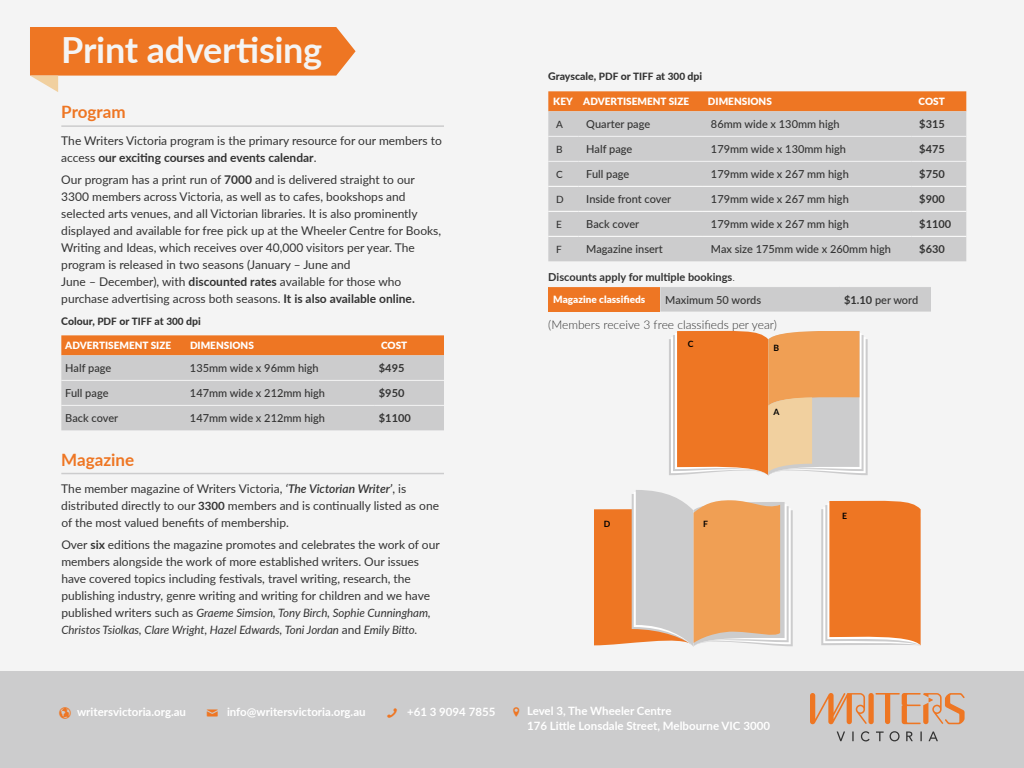
<style>
.page{position:relative;width:1024px;height:768px;background:#f4f4f4}
.page>*{position:absolute;margin:0;border:0;box-sizing:border-box;transform-origin:0 0}
.t1{font:700 36px "Lato";letter-spacing:-.01em;color:#f4f4f4}
.t2{font:700 17px "Lato";color:#ee7623}
.t3{font:12px/17px "Lato";color:#333}
.t4{font:300 12px "Lato";color:#333}
.t5{font:italic 11.5px/17px "Lato";color:#333}
.t6{font:700 11.5px/16px "Lato";color:#fff}
.t7{font:500 11px "Lato";color:#333}
.t8{font:700 11px "Lato";color:#333}
.t9{font:800 10.5px "Lato";color:#333}
.t10{font:900 10px "Lato";color:#fff}
.t11{font:500 10px "Lato";color:#333}
.t12{font:700 8.6px "Lato";color:#000}
.s1{font-weight:700}
.s2{font-size:10px}
.s3{font-weight:600;font-style:italic}
.s4{font-weight:700;font-size:11.5px}
.s5{font-style:normal;font-size:12px}
.s6{font-weight:300}
.s7{font-family:"Entypo";font-weight:400;font-size:24px;color:#ee7623}
</style>
<div class="page">
<div style="left:0;top:672px;width:1024px;height:96px;background:#cccccd"></div>
<div style="left:868px;top:693px;width:6px;height:31px;background:#ee7623;border-radius:3px"></div>
<svg style="left:810px;top:693px;width:57px;height:31px"></svg>
<svg style="left:875px;top:693px;width:90px;height:31px"></svg>
<svg style="left:837px;top:732px;width:8px;height:9px"></svg>
<svg style="left:852px;top:732px;width:2px;height:9px"></svg>
<svg style="left:861px;top:731px;width:9px;height:10px"></svg>
<svg style="left:876px;top:732px;width:8px;height:9px"></svg>
<svg style="left:890px;top:731px;width:10px;height:10px"></svg>
<svg style="left:906px;top:732px;width:7px;height:9px"></svg>
<svg style="left:920px;top:732px;width:2px;height:9px"></svg>
<svg style="left:929px;top:732px;width:9px;height:9px"></svg>
<svg style="left:30px;top:27px;width:326px;height:65px"></svg>
<hr style="left:61px;top:125px;width:383px;height:2px;background:#cccccd">
<hr style="left:61px;top:473px;width:383px;height:1px;background:#cccccd">
<svg style="left:61px;top:335px;width:383px;height:95px;background:#d3baa9"></svg>
<hr style="left:61px;top:380px;width:125px;height:1px;background:#f4f4f4">
<hr style="left:186px;top:380px;width:189px;height:1px;background:#f4f4f4">
<hr style="left:375px;top:380px;width:69px;height:1px;background:#f4f4f4">
<hr style="left:61px;top:405px;width:125px;height:1px;background:#f4f4f4">
<hr style="left:186px;top:405px;width:189px;height:1px;background:#f4f4f4">
<hr style="left:375px;top:405px;width:69px;height:1px;background:#f4f4f4">
<div style="left:548px;top:91px;width:418px;height:20px;background:#ee7623"></div>
<div style="left:548px;top:111px;width:418px;height:150px;background:#cccccd"></div>
<hr style="left:548px;top:136px;width:30px;height:1px;background:#f4f4f4">
<hr style="left:578px;top:136px;width:125px;height:1px;background:#f4f4f4">
<hr style="left:703px;top:136px;width:208px;height:1px;background:#f4f4f4">
<hr style="left:911px;top:136px;width:55px;height:1px;background:#f4f4f4">
<hr style="left:548px;top:161px;width:30px;height:1px;background:#f4f4f4">
<hr style="left:578px;top:161px;width:125px;height:1px;background:#f4f4f4">
<hr style="left:703px;top:161px;width:208px;height:1px;background:#f4f4f4">
<hr style="left:911px;top:161px;width:55px;height:1px;background:#f4f4f4">
<hr style="left:548px;top:186px;width:30px;height:1px;background:#fff">
<hr style="left:578px;top:186px;width:125px;height:1px;background:#fff">
<hr style="left:703px;top:186px;width:208px;height:1px;background:#fff">
<hr style="left:911px;top:186px;width:55px;height:1px;background:#fff">
<hr style="left:548px;top:211px;width:30px;height:1px;background:#fff">
<hr style="left:578px;top:211px;width:125px;height:1px;background:#fff">
<hr style="left:703px;top:211px;width:208px;height:1px;background:#fff">
<hr style="left:911px;top:211px;width:55px;height:1px;background:#fff">
<hr style="left:548px;top:236px;width:30px;height:1px;background:#fff">
<hr style="left:578px;top:236px;width:125px;height:1px;background:#fff">
<hr style="left:703px;top:236px;width:208px;height:1px;background:#fff">
<hr style="left:911px;top:236px;width:55px;height:1px;background:#fff">
<div style="left:548px;top:287px;width:112px;height:25px;background:#ee7623"></div>
<div style="left:660px;top:287px;width:271px;height:25px;background:#cccccd"></div>
<svg style="left:669px;top:331px;width:199px;height:144px;background:#e9a169"></svg>
<svg style="left:821px;top:500px;width:100px;height:145px;background:#ed863f"></svg>
<svg style="left:594px;top:490px;width:199px;height:156px;background:#e4b188"></svg>
<h1 class="t1" style="left:61px;top:23px;width:262px">Print advertising</h1>
<h2 class="t2" style="left:61px;top:100px;width:66px">Program</h2>
<p class="t3" style="left:61px;top:132px;width:382px">The Writers Victoria program is the primary resource for our members to access <span class="s1">our exciting courses and events calendar</span>.</p>
<p class="t3" style="left:61px;top:171px;width:381px">Our program has a print run of <span class="s1">7000</span> and is delivered straight to our 3300 members across Victoria, as well as to cafes, bookshops and selected arts venues, and all Victorian libraries. It is also prominently displayed and available for free pick up at the Wheeler Centre for Books, Writing and Ideas, which receives over 40,000 visitors per year. The program is released in two seasons (January – June and<br>June – December), with <span class="s1">discounted rates</span> available for those who purchase advertising across both seasons. <span class="s1">It is also available online.</span></p>
<p class="t9" style="left:61px;top:314px;width:141px">Colour, <span class="s2">PDF</span> or <span class="s2">TIFF</span> at <span class="s2">300</span> dpi</p>
<p class="t10" style="left:65px;top:338px;width:107px">ADVERTISEMENT SIZE</p>
<p class="t10" style="left:190px;top:338px;width:65px">DIMENSIONS</p>
<p class="t10" style="left:381px;top:338px;width:28px">COST</p>
<p class="t7" style="left:65px;top:360px;width:47px">Half page</p>
<p class="t7" style="left:190px;top:360px;width:130px">135mm wide x 96mm high</p>
<p class="t8" style="left:379px;top:360px;width:27px">$495</p>
<p class="t7" style="left:65px;top:385px;width:45px">Full page</p>
<p class="t7" style="left:190px;top:385px;width:137px">147mm wide x 212mm high</p>
<p class="t8" style="left:379px;top:385px;width:27px">$950</p>
<p class="t7" style="left:65px;top:410px;width:54px">Back cover</p>
<p class="t7" style="left:190px;top:410px;width:137px">147mm wide x 212mm high</p>
<p class="t8" style="left:379px;top:410px;width:33px">$1100</p>
<h2 class="t2" style="left:61px;top:447px;width:74px">Magazine</h2>
<p class="t3" style="left:61px;top:479px;width:379px">The member magazine of Writers Victoria, <span class="s3">‘The Victorian Writer’</span>, is distributed directly to our <span class="s4">3300</span> members and is continually listed as one of the most valued benefits of membership.</p>
<p class="t3" style="left:61px;top:535px;width:380px">Over <span class="s1">six</span> editions the magazine promotes and celebrates the work of our members alongside the work of more established writers. Our issues have covered topics including festivals, travel writing, research, the publishing industry, genre writing and writing for children and we have</p>
<p class="t5" style="left:61px;top:604px;width:371px"><span class="s5">published writers such as</span> Graeme Simsion, Tony Birch, Sophie Cunningham,<br>Christos Tsiolkas, Clare Wright, Hazel Edwards, Toni Jordan <span class="s5">and</span> Emily Bitto.</p>
<p class="t9" style="left:548px;top:69px;width:156px">Grayscale, <span class="s2">PDF</span> or <span class="s2">TIFF</span> at <span class="s2">300</span> dpi</p>
<p class="t10" style="left:553px;top:94px;width:137px">KEY ADVERTISEMENT SIZE</p>
<p class="t10" style="left:708px;top:94px;width:65px">DIMENSIONS</p>
<p class="t10" style="left:919px;top:94px;width:28px">COST</p>
<p class="t11" style="left:556px;top:117px;width:8px">A</p>
<p class="t7" style="left:586px;top:116px;width:65px">Quarter page</p>
<p class="t7" style="left:711px;top:116px;width:130px">86mm wide x 130mm high</p>
<p class="t8" style="left:919px;top:116px;width:27px">$315</p>
<p class="t11" style="left:556px;top:142px;width:8px">B</p>
<p class="t7" style="left:586px;top:141px;width:47px">Half page</p>
<p class="t7" style="left:711px;top:141px;width:137px">179mm wide x 130mm high</p>
<p class="t8" style="left:919px;top:141px;width:27px">$475</p>
<p class="t11" style="left:556px;top:167px;width:8px">C</p>
<p class="t7" style="left:586px;top:166px;width:45px">Full page</p>
<p class="t7" style="left:711px;top:166px;width:139px">179mm wide x 267 mm high</p>
<p class="t8" style="left:919px;top:166px;width:27px">$750</p>
<p class="t11" style="left:556px;top:192px;width:9px">D</p>
<p class="t7" style="left:586px;top:191px;width:86px">Inside front cover</p>
<p class="t7" style="left:711px;top:191px;width:139px">179mm wide x 267 mm high</p>
<p class="t8" style="left:919px;top:191px;width:27px">$900</p>
<p class="t11" style="left:556px;top:217px;width:7px">E</p>
<p class="t7" style="left:586px;top:216px;width:54px">Back cover</p>
<p class="t7" style="left:711px;top:216px;width:139px">179mm wide x 267 mm high</p>
<p class="t8" style="left:919px;top:216px;width:33px">$1100</p>
<p class="t11" style="left:556px;top:242px;width:7px">F</p>
<p class="t7" style="left:586px;top:241px;width:78px">Magazine insert</p>
<p class="t7" style="left:711px;top:241px;width:181px">Max size 175mm wide x 260mm high</p>
<p class="t8" style="left:919px;top:241px;width:27px">$630</p>
<p class="t8" style="left:548px;top:269px;width:188px">Discounts apply for multiple bookings<span class="s6">.</span></p>
<p class="t10" style="left:553px;top:292px;width:93px">Magazine classifieds</p>
<p class="t7" style="left:665px;top:292px;width:97px">Maximum 50 words</p>
<p class="t7" style="left:844px;top:292px;width:76px"><span class="s1">$1.10</span> per word</p>
<p class="t4" style="left:548px;top:316px;width:230px">(Members receive 3 free classifieds per year)</p>
<p class="t12" style="left:604px;top:518px;width:8px">D</p>
<p class="t12" style="left:688px;top:338px;width:7px">C</p>
<p class="t12" style="left:703px;top:518px;width:6px">F</p>
<p class="t12" style="left:774px;top:341px;width:7px">B</p>
<p class="t12" style="left:774px;top:405px;width:7px">A</p>
<p class="t12" style="left:842px;top:509px;width:6px">E</p>
<p class="t6" style="left:77px;top:703px;width:290px">writersvictoria.org.au <span class="s7">✉</span> info@writersvictoria.org.au</p>
<p class="t6" style="left:407px;top:703px;width:90px">+61 3 9094 7855</p>
<p class="t6" style="left:527px;top:702px;width:245px">Level 3, The Wheeler Centre<br>176 Little Lonsdale Street, Melbourne VIC 3000</p>
</div>
